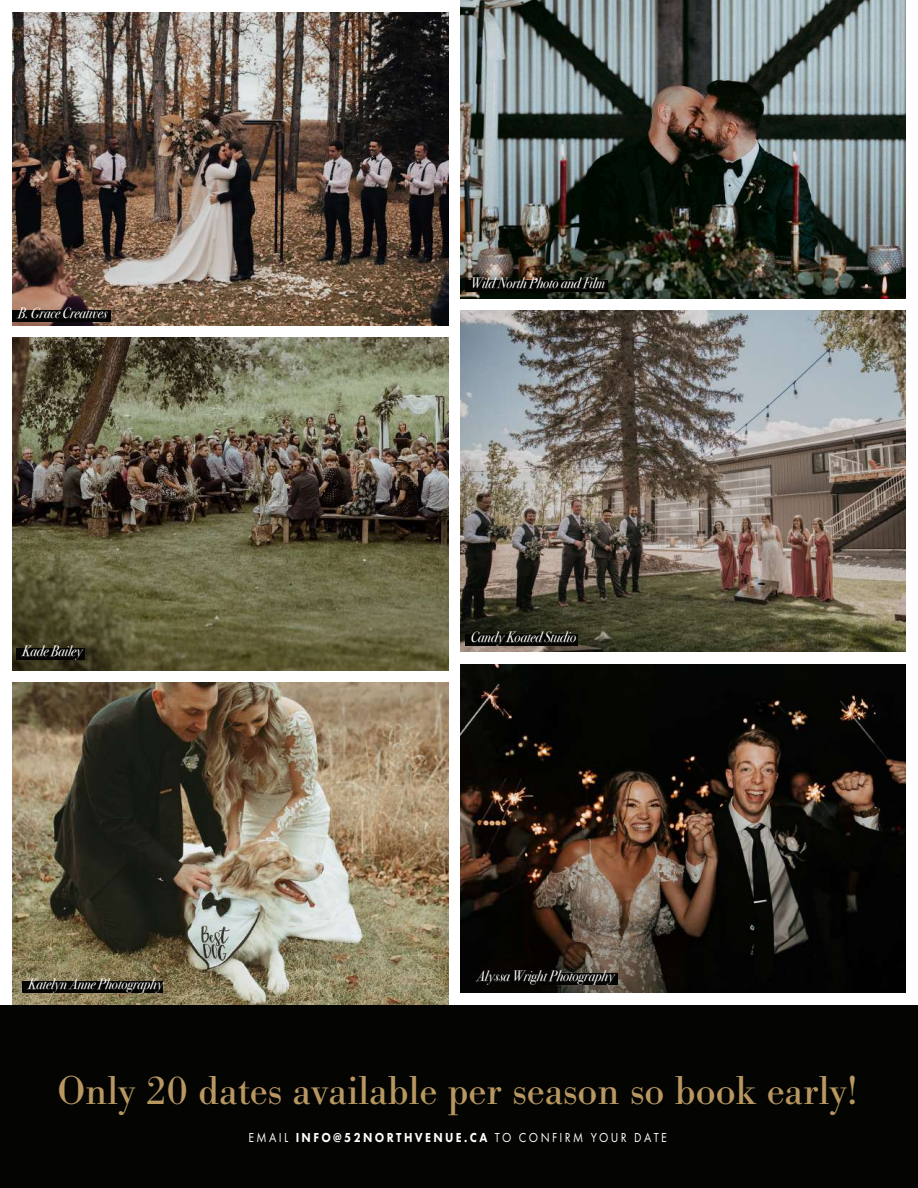
<style>
.page{position:relative;width:918px;height:1188px;background:#fff}
.page>*{position:absolute;margin:0;border:0;box-sizing:border-box;transform-origin:0 0}
.t1{font:42px "Bodoni URW";color:#b89761}
.t2{font:italic 15px "Bodoni Svty Two ITCTT";color:#fff;scale:.87 1}
.t3{font:13.5px "Futura PT";letter-spacing:.2em;color:#fff;scale:.87 1}
.s1{font-weight:800}
</style>
<div class="page">
<img style="left:12px;top:12px;width:436px;height:314px">
<img style="left:12px;top:338px;width:436px;height:332px">
<img style="left:12px;top:683px;width:436px;height:322px">
<img style="left:460px;top:664px;width:446px;height:329px">
<img style="left:460px;top:0;width:446px;height:299px">
<img style="left:460px;top:310px;width:446px;height:342px">
<div style="left:0;top:1005px;width:918px;height:183px;background:#040503"></div>
<div style="left:12px;top:310px;width:99px;height:12px;background:#040503"></div>
<div style="left:16px;top:648px;width:70px;height:12px;background:#040503"></div>
<div style="left:22px;top:981px;width:142px;height:12px;background:#040503"></div>
<div style="left:471px;top:974px;width:147px;height:12px;background:#040503"></div>
<div style="left:465px;top:634px;width:113px;height:12px;background:#040503"></div>
<div style="left:465px;top:280px;width:143px;height:12px;background:#040503"></div>
<p class="t2" style="left:18px;top:300px;width:105px">B. Grace Creatives</p>
<p class="t2" style="left:22px;top:637px;width:71px">Kade Bailey</p>
<p class="t2" style="left:28px;top:970px;width:156px">Katelyn Anne Photography</p>
<p class="t2" style="left:471px;top:270px;width:156px">Wild North Photo and Film</p>
<p class="t2" style="left:471px;top:624px;width:123px">Candy Koated Studio</p>
<p class="t2" style="left:477px;top:963px;width:160px">Alyssa Wright Photography</p>
<h1 class="t1" style="left:57px;top:1065px;width:802px">Only 20 dates available per season so book early!</h1>
<p class="t3" style="left:249px;top:1129px;width:482px">EMAIL <span class="s1">INFO@52NORTHVENUE.CA</span> TO CONFIRM YOUR DATE</p>
</div>
